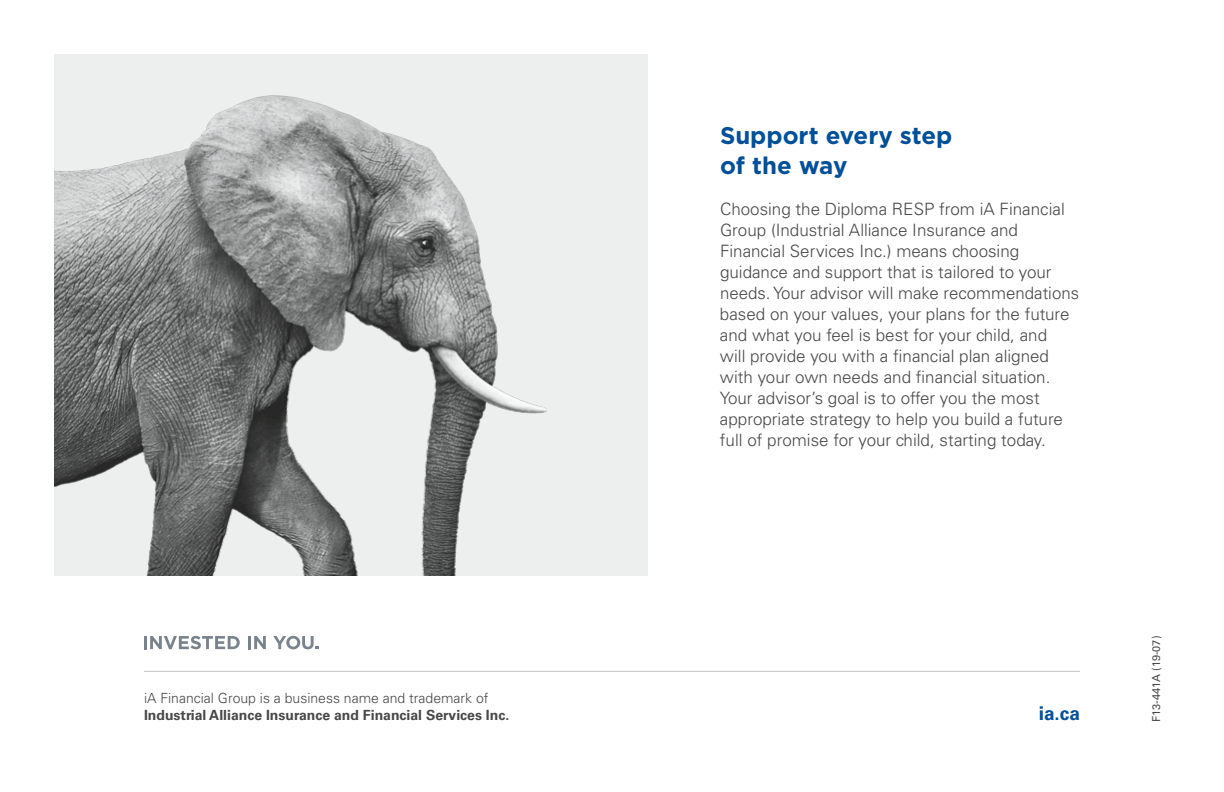
<style>
.page{position:relative;width:1224px;height:792px;background:#fff}
.page>*{position:absolute;margin:0;border:0;box-sizing:border-box;transform-origin:0 0}
.t1{font:700 24px/30px "Gotham";color:#004f9a}
.t2{font:700 19px "Univers";color:#004f9a}
.t3{font:300 17px/21px "Univers";color:#474847}
.t4{font:700 14px "Univers";color:#474847}
.t5{font:300 14px "Univers";color:#474847}
.t6{font:11px "Univers";color:#474847}
</style>
<div class="page">
<img style="left:54px;top:54px;width:594px;height:522px">
<svg style="left:144px;top:636px;width:96px;height:13px"></svg>
<svg style="left:248px;top:636px;width:18px;height:13px"></svg>
<svg style="left:273px;top:636px;width:46px;height:13px"></svg>
<hr style="left:144px;top:671px;width:936px;height:1px;background:#c0c1c2">
<h1 class="t1" style="left:720px;top:120px;width:234px">Support every step of the way</h1>
<p class="t3" style="left:720px;top:199px;width:361px">Choosing the Diploma RESP from iA Financial Group (Industrial Alliance Insurance and Financial Services Inc.) means choosing guidance and support that is tailored to your needs. Your advisor will make recommendations based on your values, your plans for the future and what you feel is best for your child, and<br>will provide you with a financial plan aligned with your own needs and financial situation.<br>Your advisor’s goal is to offer you the most appropriate strategy to help you build a future full of promise for your child, starting today.</p>
<p class="t5" style="left:144px;top:690px;width:346px">iA Financial Group is a business name and trademark of</p>
<p class="t4" style="left:144px;top:707px;width:367px">Industrial Alliance Insurance and Financial Services Inc.</p>
<p class="t2" style="left:1039px;top:702px;width:43px">ia.ca</p>
<p class="t6" style="left:1150px;top:722px;width:87px;rotate:-90deg">F13-441A (19-07)</p>
</div>
